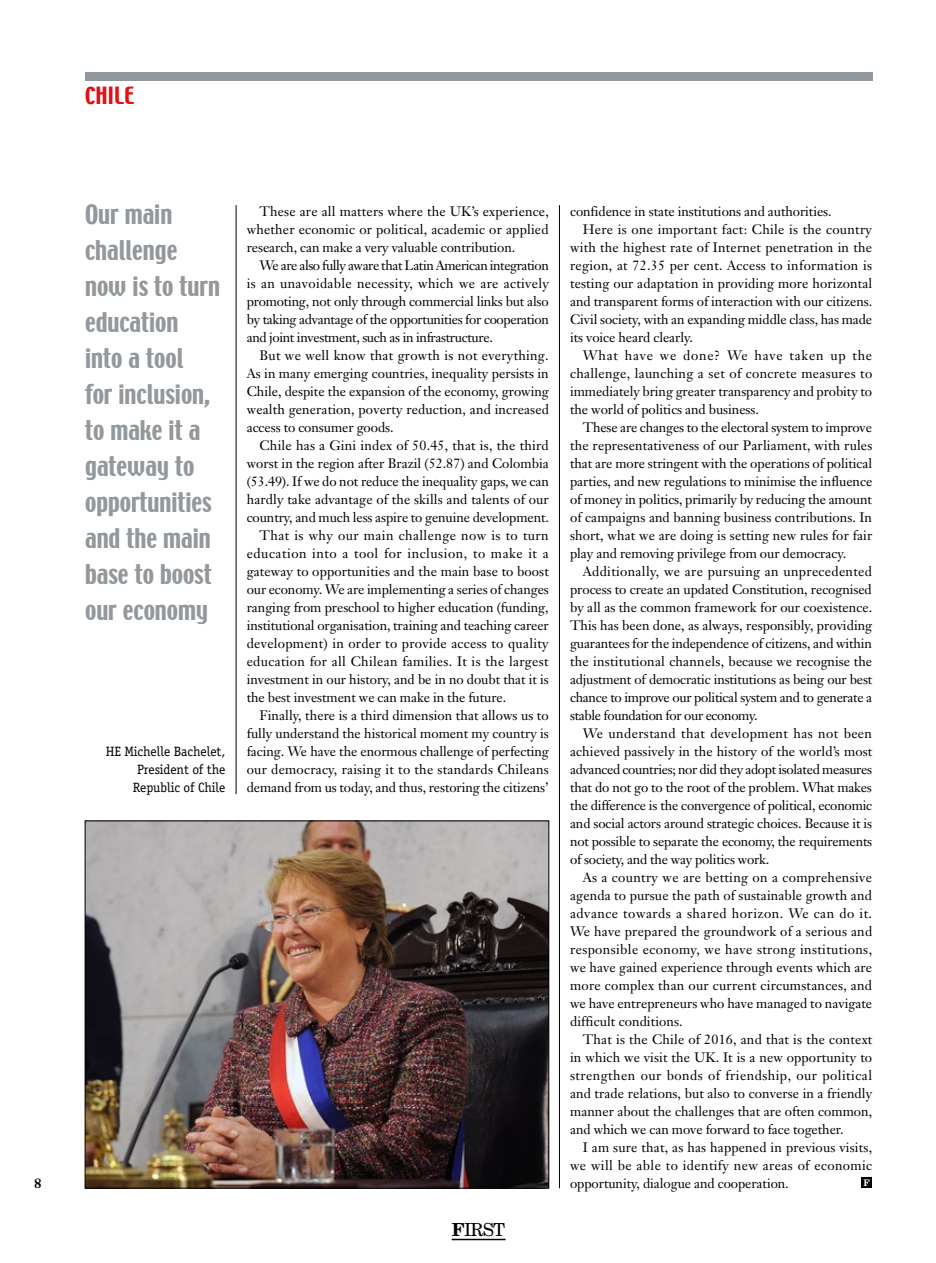
<style>
.page{position:relative;width:936px;height:1263px;background:#fff}
.page>*{position:absolute;margin:0;border:0;box-sizing:border-box;transform-origin:0 0}
.t1{font:24px/36px "Techno";color:#92989c}
.t2{font:21px "Techno";color:#e30f13}
.t3{font:18px "New Century Schlbk";color:#000}
.t4{font:13.5px/18px "Janson Text";color:#000;text-align:justify}
.t5{font:13.5px "Janson Text";letter-spacing:.02em;color:#000}
.t6{font:13.5px "Janson Text";letter-spacing:.025em;color:#000}
.t7{font:13.5px "Janson Text";letter-spacing:-.025em;color:#000}
.t8{font:13.5px "Janson Text";letter-spacing:.035em;color:#000}
.t9{font:13.5px "Janson Text";letter-spacing:.03em;color:#000}
.t10{font:13.5px/18px "Officina Serif";letter-spacing:-.005em;color:#000;text-align:right}
.t11{font:13.5px "Janson Text";letter-spacing:.04em;color:#000}
.t12{font:13.5px "Janson Text";letter-spacing:.055em;color:#000}
.t13{font:700 13.5px "Janson Text";color:#000}
.t14{font:700 9px "New Century Schlbk";color:#fff}
.s1{font-weight:700}
</style>
<div class="page">
<hr style="left:236px;top:205px;width:1px;height:589px;background:#000">
<hr style="left:559px;top:205px;width:1px;height:983px;background:#000">
<div style="left:85px;top:72px;width:787px;height:9px;background:#92989c"></div>
<div style="left:861px;top:1177px;width:11px;height:11px;background:#000"></div>
<hr style="left:451px;top:1239px;width:54px;height:1px;background:#000">
<img style="left:87px;top:823px;width:460px;height:363px">
<p class="t13" style="left:34px;top:1174px;width:9px">8</p>
<h2 class="t2" style="left:85px;top:81px;width:51px">CHILE</h2>
<h1 class="t1" style="left:85px;top:198px;width:136px">Our main challenge now is to turn education into a tool<br>for inclusion, to make it a gateway to opportunities and the main base to boost our economy</h1>
<p class="t10" style="left:106px;top:742px;width:121px">HE Michelle Bachelet,<br>President of the<br>Republic of Chile</p>
<p class="t4" style="left:247px;top:202px;width:303px;text-indent:13px">These are all matters where the UK’s experience, whether economic or political, academic or applied research, can make a very valuable contribution.</p>
<p class="t4" style="left:247px;top:256px;width:304px;text-indent:13px">We are also fully aware that Latin American integration is an unavoidable necessity, which we are actively promoting, not only through commercial links but also by taking advantage of the opportunities for cooperation and joint investment, such as in infrastructure.</p>
<p class="t4" style="left:247px;top:346px;width:304px;text-indent:13px">But we well know that growth is not everything.<br>As in many emerging countries, inequality persists in Chile, despite the expansion of the economy, growing wealth generation, poverty reduction, and increased access to consumer goods.</p>
<p class="t4" style="left:259px;top:436px;width:291px">Chile has a Gini index of 50.45, that is, the third</p>
<p class="t4" style="left:247px;top:454px;width:303px">worst in the region after Brazil (52.87) and Colombia</p>
<p class="t4" style="left:247px;top:472px;width:304px">(53.49). If we do not reduce the inequality gaps, we can</p>
<p class="t4" style="left:247px;top:490px;width:303px">hardly take advantage of the skills and talents of our</p>
<p class="t4" style="left:247px;top:508px;width:304px">country, and much less aspire to genuine development.</p>
<p class="t9" style="left:259px;top:527px;width:291px">That is why our main challenge now is to turn</p>
<p class="t11" style="left:247px;top:545px;width:303px">education into a tool for inclusion, to make it a</p>
<p class="t4" style="left:247px;top:562px;width:303px">gateway to opportunities and the main base to boost</p>
<p class="t4" style="left:247px;top:580px;width:303px">our economy. We are implementing a series of changes</p>
<p class="t4" style="left:247px;top:598px;width:303px">ranging from preschool to higher education (funding,</p>
<p class="t4" style="left:247px;top:616px;width:303px">institutional organisation, training and teaching career</p>
<p class="t5" style="left:247px;top:635px;width:303px">development) in order to provide access to quality</p>
<p class="t6" style="left:247px;top:653px;width:303px">education for all Chilean families. It is the largest</p>
<p class="t4" style="left:247px;top:670px;width:303px">investment in our history, and be in no doubt that it is</p>
<p class="t4" style="left:247px;top:688px;width:261px">the best investment we can make in the future.</p>
<p class="t4" style="left:259px;top:706px;width:291px">Finally, there is a third dimension that allows us to</p>
<p class="t4" style="left:247px;top:724px;width:303px">fully understand the historical moment my country is</p>
<p class="t4" style="left:247px;top:742px;width:303px">facing. We have the enormous challenge of perfecting</p>
<p class="t4" style="left:247px;top:760px;width:303px">our democracy, raising it to the standards Chileans</p>
<p class="t4" style="left:247px;top:778px;width:303px">demand from us today, and thus, restoring the citizens’</p>
<h3 class="t3" style="left:452px;top:1218px;width:55px"><span class="s1">F</span>IRST</h3>
<p class="t4" style="left:570px;top:202px;width:263px">confidence in state institutions and authorities.</p>
<p class="t5" style="left:583px;top:221px;width:291px">Here is one important fact: Chile is the country</p>
<p class="t4" style="left:570px;top:238px;width:303px">with the highest rate of Internet penetration in the</p>
<p class="t5" style="left:570px;top:257px;width:303px">region, at 72.35 per cent. Access to information is</p>
<p class="t4" style="left:570px;top:274px;width:304px">testing our adaptation in providing more horizontal</p>
<p class="t4" style="left:570px;top:292px;width:304px">and transparent forms of interaction with our citizens.</p>
<p class="t4" style="left:570px;top:310px;width:303px">Civil society, with an expanding middle class, has made</p>
<p class="t4" style="left:570px;top:328px;width:124px">its voice heard clearly.</p>
<p class="t12" style="left:583px;top:347px;width:291px">What have we done? We have taken up the</p>
<p class="t5" style="left:570px;top:365px;width:304px">challenge, launching a set of concrete measures to</p>
<p class="t4" style="left:570px;top:382px;width:303px">immediately bring greater transparency and probity to</p>
<p class="t4" style="left:570px;top:400px;width:190px">the world of politics and business.</p>
<p class="t4" style="left:583px;top:418px;width:290px">These are changes to the electoral system to improve</p>
<p class="t4" style="left:570px;top:436px;width:304px">the representativeness of our Parliament, with rules</p>
<p class="t4" style="left:570px;top:454px;width:303px">that are more stringent with the operations of political</p>
<p class="t4" style="left:570px;top:472px;width:303px">parties, and new regulations to minimise the influence</p>
<p class="t4" style="left:570px;top:490px;width:303px">of money in politics, primarily by reducing the amount</p>
<p class="t4" style="left:570px;top:508px;width:303px">of campaigns and banning business contributions. In</p>
<p class="t4" style="left:570px;top:526px;width:304px">short, what we are doing is setting new rules for fair</p>
<p class="t4" style="left:570px;top:544px;width:277px">play and removing privilege from our democracy.</p>
<p class="t6" style="left:583px;top:563px;width:291px">Additionally, we are pursuing an unprecedented</p>
<p class="t4" style="left:570px;top:580px;width:303px">process to create an updated Constitution, recognised</p>
<p class="t4" style="left:570px;top:598px;width:303px">by all as the common framework for our coexistence.</p>
<p class="t4" style="left:570px;top:616px;width:304px">This has been done, as always, responsibly, providing</p>
<p class="t4" style="left:570px;top:634px;width:303px">guarantees for the independence of citizens, and within</p>
<p class="t4" style="left:570px;top:652px;width:303px">the institutional channels, because we recognise the</p>
<p class="t4" style="left:570px;top:670px;width:304px">adjustment of democratic institutions as being our best</p>
<p class="t7" style="left:570px;top:688px;width:304px">chance to improve our political system and to generate a</p>
<p class="t7" style="left:570px;top:706px;width:189px">stable foundation for our economy.</p>
<p class="t9" style="left:583px;top:724px;width:291px">We understand that development has not been</p>
<p class="t4" style="left:570px;top:742px;width:304px">achieved passively in the history of the world’s most</p>
<p class="t7" style="left:570px;top:760px;width:303px">advanced countries; nor did they adopt isolated measures</p>
<p class="t4" style="left:570px;top:778px;width:303px">that do not go to the root of the problem. What makes</p>
<p class="t4" style="left:570px;top:796px;width:304px">the difference is the convergence of political, economic</p>
<p class="t4" style="left:570px;top:814px;width:303px">and social actors around strategic choices. Because it is</p>
<p class="t4" style="left:570px;top:832px;width:304px">not possible to separate the economy, the requirements</p>
<p class="t4" style="left:570px;top:850px;width:201px">of society, and the way politics work.</p>
<p class="t6" style="left:583px;top:868px;width:290px">As a country we are betting on a comprehensive</p>
<p class="t4" style="left:570px;top:886px;width:303px">agenda to pursue the path of sustainable growth and</p>
<p class="t8" style="left:570px;top:904px;width:303px">advance towards a shared horizon. We can do it.</p>
<p class="t4" style="left:570px;top:922px;width:303px">We have prepared the groundwork of a serious and</p>
<p class="t6" style="left:570px;top:940px;width:303px">responsible economy, we have strong institutions,</p>
<p class="t4" style="left:570px;top:958px;width:303px">we have gained experience through events which are</p>
<p class="t5" style="left:570px;top:976px;width:303px">more complex than our current circumstances, and</p>
<p class="t4" style="left:570px;top:994px;width:303px">we have entrepreneurs who have managed to navigate</p>
<p class="t4" style="left:570px;top:1012px;width:114px">difficult conditions.</p>
<p class="t4" style="left:583px;top:1030px;width:291px">That is the Chile of 2016, and that is the context</p>
<p class="t4" style="left:570px;top:1048px;width:303px">in which we visit the UK. It is a new opportunity to</p>
<p class="t8" style="left:570px;top:1066px;width:303px">strengthen our bonds of friendship, our political</p>
<p class="t4" style="left:570px;top:1084px;width:303px">and trade relations, but also to converse in a friendly</p>
<p class="t4" style="left:570px;top:1102px;width:303px">manner about the challenges that are often common,</p>
<p class="t4" style="left:570px;top:1120px;width:275px">and which we can move forward to face together.</p>
<p class="t4" style="left:583px;top:1138px;width:291px">I am sure that, as has happened in previous visits,</p>
<p class="t6" style="left:570px;top:1156px;width:303px">we will be able to identify new areas of economic</p>
<p class="t4" style="left:570px;top:1174px;width:220px">opportunity, dialogue and cooperation.</p>
<p class="t14" style="left:863px;top:1177px;width:8px">F</p>
</div>
